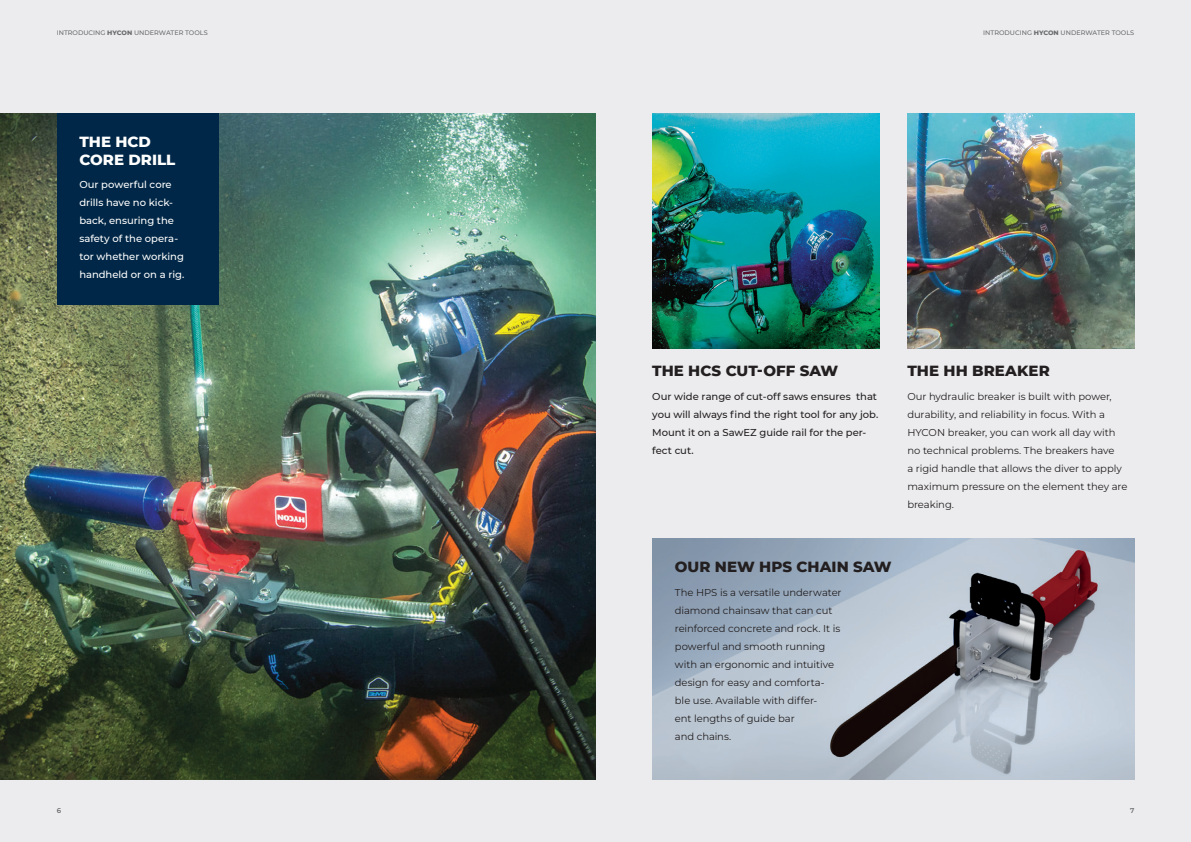
<style>
.page{position:relative;width:1191px;height:842px;background:#ececee}
.page>*{position:absolute;margin:0;border:0;box-sizing:border-box;transform-origin:0 0}
.t1{font:800 15px "Montserrat";letter-spacing:.005em;color:#231f20}
.t2{font:800 15px/18px "Montserrat";color:#fff}
.t3{font:10px/18px "Montserrat";letter-spacing:-.005em;color:#231f20}
.t4{font:500 10px/18px "Montserrat";letter-spacing:-.005em;color:#231f20}
.t5{font:500 10px/18px "Montserrat";letter-spacing:-.005em;color:#fff}
.t6{font:600 7px "Montserrat";color:#6c6d70}
.t7{font:500 6.5px "Montserrat";color:#6c6d70}
.s1{font-weight:800}
</style>
<div class="page">
<img style="left:907px;top:113px;width:227px;height:236px">
<img style="left:0;top:113px;width:595px;height:667px">
<img style="left:652px;top:113px;width:227px;height:236px">
<div style="left:57px;top:113px;width:161px;height:192px;background:#002747"></div>
<img style="left:652px;top:539px;width:482px;height:241px">
<p class="t7" style="left:57px;top:28px;width:152px">INTRODUCING <span class="s1">HYCON</span> UNDERWATER TOOLS</p>
<p class="t7" style="left:983px;top:28px;width:152px">INTRODUCING <span class="s1">HYCON</span> UNDERWATER TOOLS</p>
<h1 class="t2" style="left:79px;top:131px;width:97px">THE HCD<br>CORE DRILL</h1>
<p class="t5" style="left:79px;top:175px;width:107px">Our powerful core drills have no kick&shy;back, ensuring the safety of the opera&shy;tor whether working handheld or on a rig.</p>
<h1 class="t1" style="left:652px;top:360px;width:187px">THE HCS CUT-OFF SAW</h1>
<p class="t4" style="left:652px;top:387px;width:228px">Our wide range of cut-off saws ensures that you will always find the right tool for any job.<br>Mount it on a SawEZ guide rail for the per&shy;fect cut.</p>
<h1 class="t1" style="left:907px;top:360px;width:144px">THE HH BREAKER</h1>
<p class="t3" style="left:907px;top:387px;width:221px">Our hydraulic breaker is built with power, durability, and reliability in focus. With a HYCON breaker, you can work all day with no technical problems. The breakers have<br>a rigid handle that allows the diver to apply maximum pressure on the element they are breaking.</p>
<h1 class="t1" style="left:675px;top:555px;width:218px">OUR NEW HPS CHAIN SAW</h1>
<p class="t3" style="left:675px;top:583px;width:168px">The HPS is a versatile underwater diamond chainsaw that can cut reinforced concrete and rock. It is powerful and smooth running with an ergonomic and intuitive design for easy and comforta&shy;ble use. Available with differ-<br>ent lengths of guide bar<br>and chains.</p>
<p class="t6" style="left:57px;top:806px;width:6px">6</p>
<p class="t6" style="left:1130px;top:806px;width:6px">7</p>
</div>
